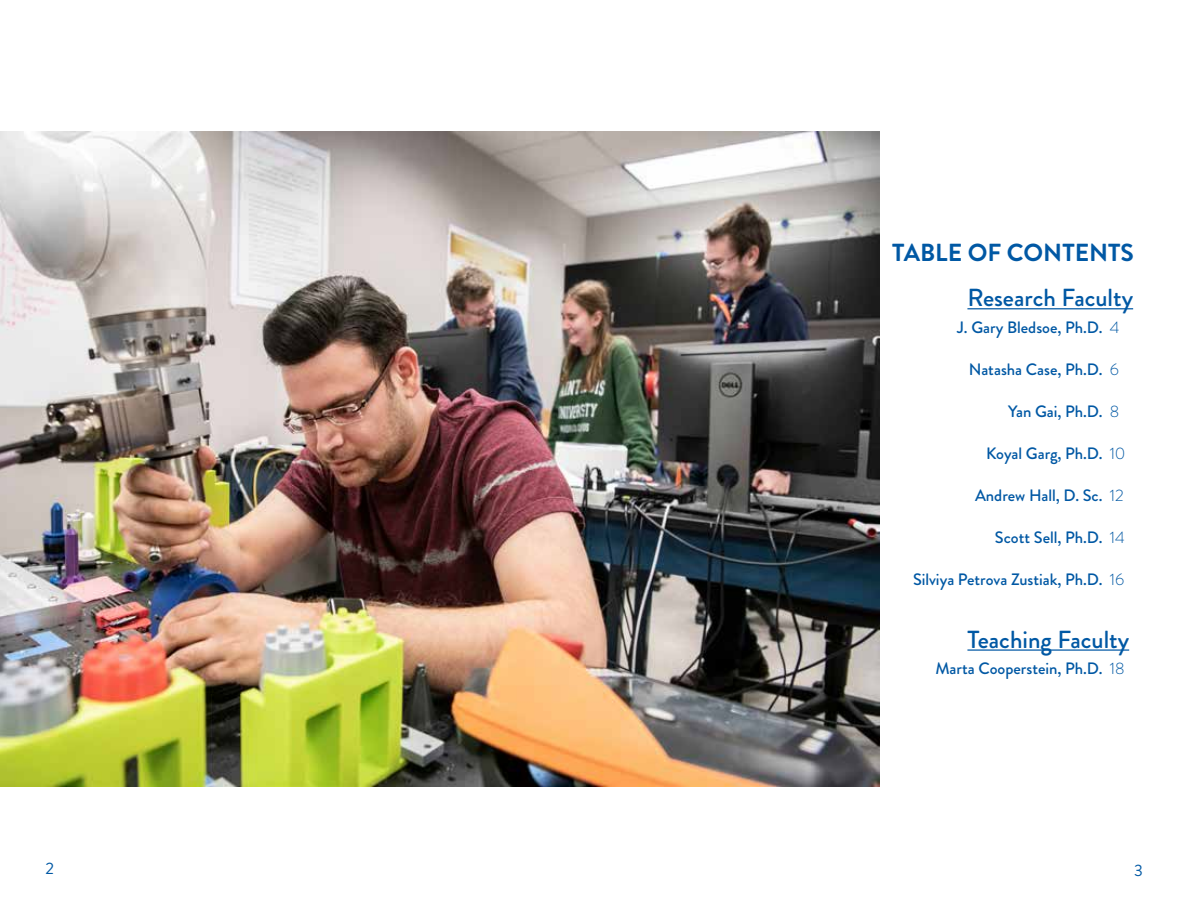
<style>
.page{position:relative;width:1188px;height:918px;background:#fff}
.page>*{position:absolute;margin:0;border:0;box-sizing:border-box;transform-origin:0 0}
.t1{font:500 24.6px "Brandon Grotesque";color:#0058a4}
.t2{font:700 24.6px "Brandon Grotesque";color:#0058a4}
.t3{font:500 16.5px "Brandon Grotesque";color:#0058a4}
.t4{font:16.5px "Brandon Grotesque";color:#0058a4}
.s1{font-weight:300}
</style>
<div class="page">
<img style="left:0;top:132px;width:879px;height:654px">
<hr style="left:967px;top:308px;width:166px;height:1px;background:#0058a4">
<hr style="left:967px;top:649px;width:162px;height:2px;background:#0058a4">
<h1 class="t2" style="left:892px;top:235px;width:243px">TABLE OF CONTENTS</h1>
<h1 class="t1" style="left:967px;top:281px;width:167px">Research Faculty</h1>
<p class="t3" style="left:957px;top:316px;width:164px">J. Gary Bledsoe, Ph.D. <span class="s1">4</span></p>
<p class="t3" style="left:969px;top:358px;width:151px">Natasha Case, Ph.D. <span class="s1">6</span></p>
<p class="t3" style="left:1008px;top:400px;width:112px">Yan Gai, Ph.D. <span class="s1">8</span></p>
<p class="t3" style="left:986px;top:442px;width:141px">Koyal Garg, Ph.D. <span class="s1">10</span></p>
<p class="t3" style="left:975px;top:484px;width:150px">Andrew Hall, D. Sc. <span class="s1">12</span></p>
<p class="t3" style="left:995px;top:526px;width:131px">Scott Sell, Ph.D. <span class="s1">14</span></p>
<p class="t3" style="left:913px;top:568px;width:213px">Silviya Petrova Zustiak, Ph.D. <span class="s1">16</span></p>
<h1 class="t1" style="left:967px;top:622px;width:163px">Teaching Faculty</h1>
<p class="t3" style="left:935px;top:657px;width:191px">Marta Cooperstein, Ph.D. <span class="s1">18</span></p>
<p class="t4" style="left:45px;top:857px;width:10px">2</p>
<p class="t4" style="left:1134px;top:859px;width:10px">3</p>
</div>
